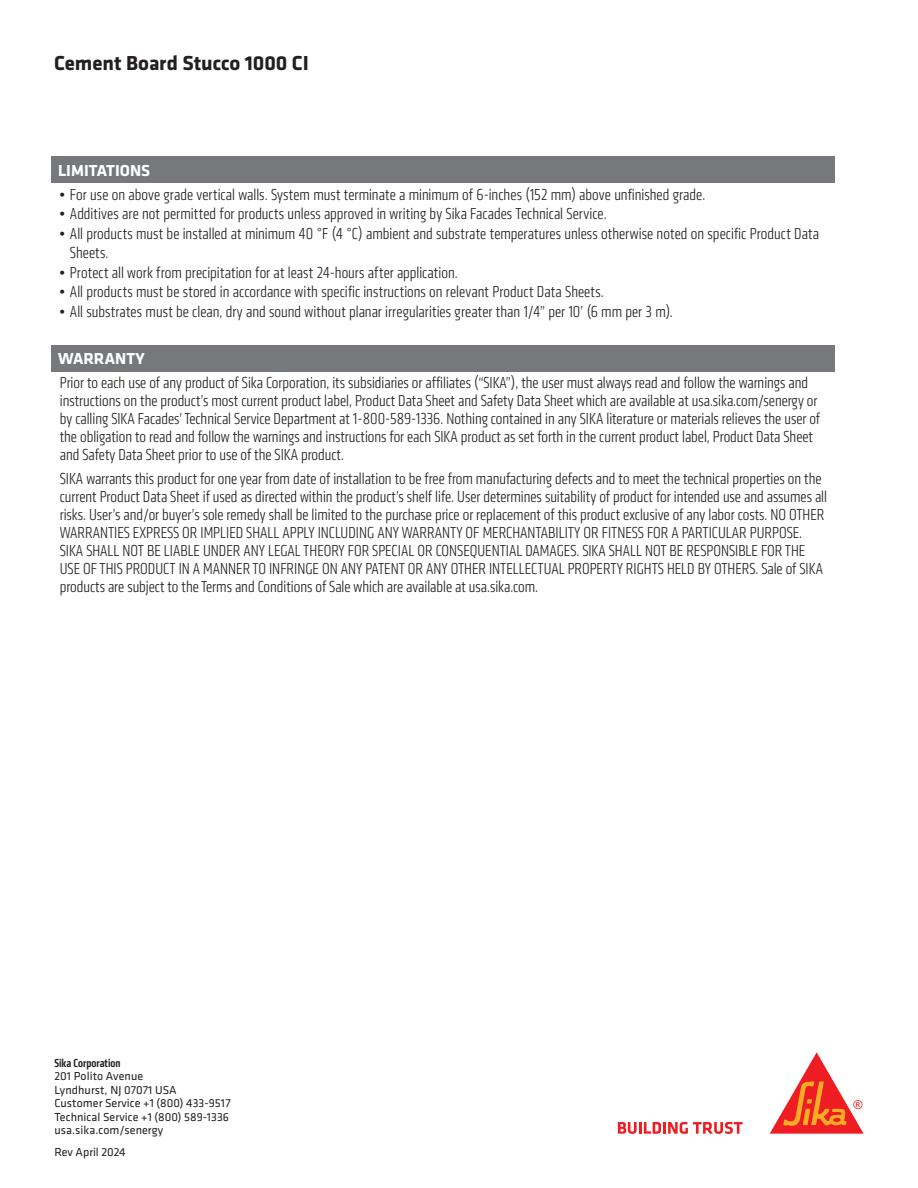
<style>
.page{position:relative;width:918px;height:1188px;background:#fff}
.page>*{position:absolute;margin:0;border:0;box-sizing:border-box;transform-origin:0 0}
.t1{font:700 21px "Klavika";letter-spacing:-.005em;color:#231f20}
.Boiler_Plate{font:300 condensed 16.5px/18px "Klavika";color:#231f20}
.Text{font:300 condensed 16.5px/19.5px "Klavika";letter-spacing:.005em;color:#231f20}
.t2{font:700 16.5px "Klavika";color:#fff}
.t3{font:12px "Klavika";letter-spacing:.005em;color:#231f20}
.t4{font:500 condensed 12px "Klavika";letter-spacing:.005em;color:#231f20}
</style>
<div class="page">
<div style="left:52px;top:345px;width:783px;height:27px;background:#76787b"></div>
<div style="left:52px;top:156px;width:783px;height:27px;background:#76787b"></div>
<svg style="left:618px;top:1122px;width:125px;height:12px"></svg>
<svg style="left:770px;top:1052px;width:94px;height:82px"></svg>
<p class="t1" style="left:54px;top:48px;width:256px">Cement Board Stucco 1000 CI</p>
<p class="t2" style="left:58px;top:159px;width:94px">LIMITATIONS</p>
<p class="Text" style="left:59px;top:185px;width:648px">• For use on above grade vertical walls. System must terminate a minimum of 6-inches (152 mm) above unfinished grade.</p>
<p class="Text" style="left:59px;top:204px;width:549px">• Additives are not permitted for products unless approved in writing by Sika Facades Technical Service.</p>
<p class="Text" style="left:70px;top:224px;width:751px;text-indent:-11px">• All products must be installed at minimum 40 °F (4 °C) ambient and substrate temperatures unless otherwise noted on specific Product Data<br>Sheets.</p>
<p class="Text" style="left:59px;top:263px;width:400px">• Protect all work from precipitation for at least 24-hours after application.</p>
<p class="Text" style="left:59px;top:282px;width:546px">• All products must be stored in accordance with specific instructions on relevant Product Data Sheets.</p>
<p class="Text" style="left:59px;top:302px;width:615px">• All substrates must be clean, dry and sound without planar irregularities greater than 1/4” per 10’ (6 mm per 3 m).</p>
<p class="t2" style="left:58px;top:347px;width:88px">WARRANTY</p>
<p class="Boiler_Plate" style="left:60px;top:373px;width:762px">Prior to each use of any product of Sika Corporation, its subsidiaries or affiliates (“SIKA”), the user must always read and follow the warnings and instructions on the product’s most current product label, Product Data Sheet and Safety Data Sheet which are available at usa.sika.com/senergy or by calling SIKA Facades’ Technical Service Department at 1-800-589-1336. Nothing contained in any SIKA literature or materials relieves the user of the obligation to read and follow the warnings and instructions for each SIKA product as set forth in the current product label, Product Data Sheet and Safety Data Sheet prior to use of the SIKA product.</p>
<p class="Boiler_Plate" style="left:60px;top:470px;width:769px">SIKA warrants this product for one year from date of installation to be free from manufacturing defects and to meet the technical properties on the current Product Data Sheet if used as directed within the product’s shelf life. User determines suitability of product for intended use and assumes all risks. User’s and/or buyer’s sole remedy shall be limited to the purchase price or replacement of this product exclusive of any labor costs. NO OTHER WARRANTIES EXPRESS OR IMPLIED SHALL APPLY INCLUDING ANY WARRANTY OF MERCHANTABILITY OR FITNESS FOR A PARTICULAR PURPOSE.<br>SIKA SHALL NOT BE LIABLE UNDER ANY LEGAL THEORY FOR SPECIAL OR CONSEQUENTIAL DAMAGES. SIKA SHALL NOT BE RESPONSIBLE FOR THE USE OF THIS PRODUCT IN A MANNER TO INFRINGE ON ANY PATENT OR ANY OTHER INTELLECTUAL PROPERTY RIGHTS HELD BY OTHERS. Sale of SIKA products are subject to the Terms and Conditions of Sale which are available at usa.sika.com.</p>
<p class="t4" style="left:54px;top:1055px;width:68px">Sika Corporation</p>
<p class="t3" style="left:54px;top:1069px;width:90px">201 Polito Avenue</p>
<p class="t3" style="left:54px;top:1082px;width:124px">Lyndhurst, NJ 07071 USA</p>
<p class="t3" style="left:54px;top:1096px;width:178px">Customer Service +1 (800) 433-9517</p>
<p class="t3" style="left:54px;top:1109px;width:176px">Technical Service +1 (800) 589-1336</p>
<p class="t3" style="left:54px;top:1123px;width:110px">usa.sika.com/senergy</p>
<p class="t3" style="left:54px;top:1145px;width:73px">Rev April 2024</p>
</div>
